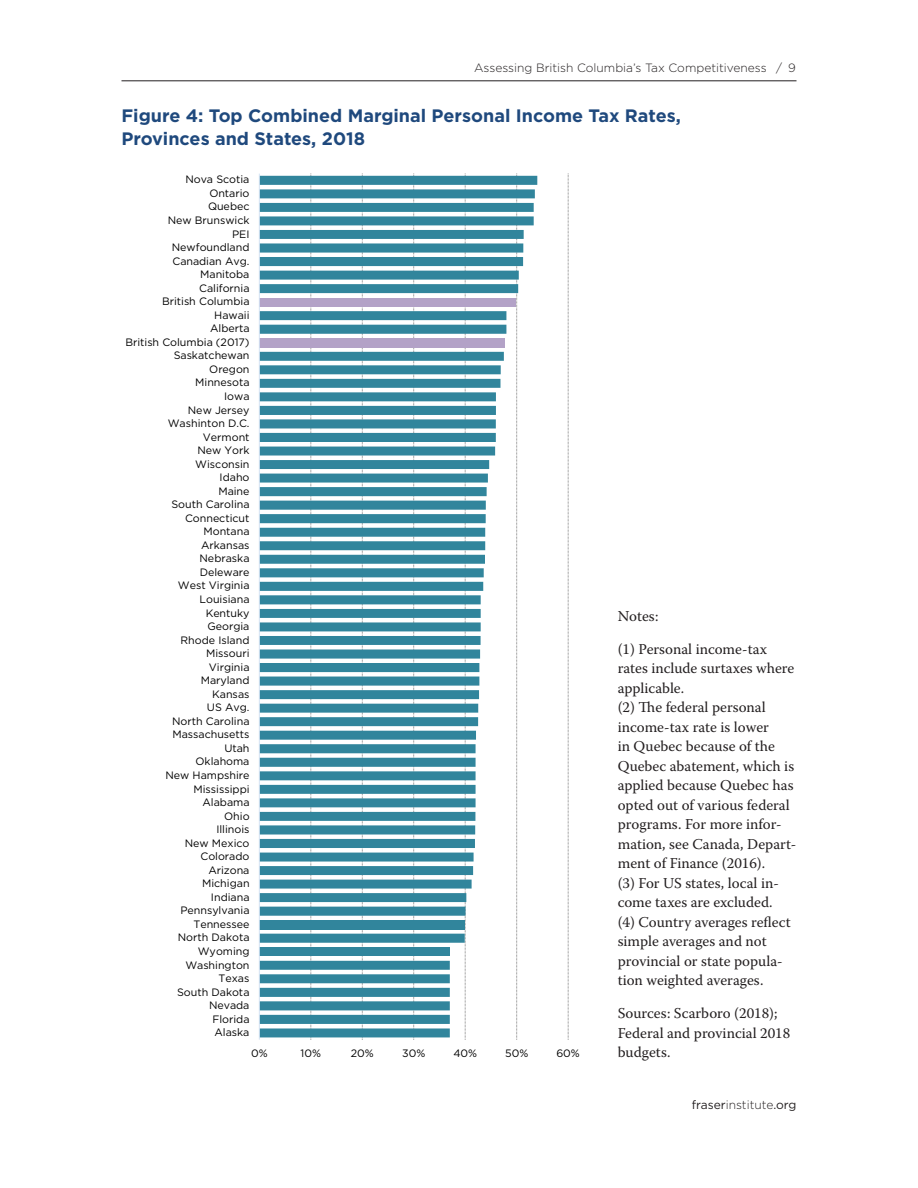
<style>
.page{position:relative;width:918px;height:1188px;background:#fff}
.page>*{position:absolute;margin:0;border:0;box-sizing:border-box;transform-origin:0 0}
.table_head_1{font:700 18px/22.5px "Gotham";color:#1f497d}
.table_source{font:15px/19.5px "Warnock Pro";color:#231f20}
.t1{font:300 12px "Gotham";color:#231f20}
.t2{font:12px "Gotham";color:#231f20}
.t3{font:10.65px "Gotham";color:#000}
.s1{font-weight:300}
</style>
<div class="page">
<hr style="left:122px;top:80px;width:674px;height:1px;background:#231f20">
<svg style="left:568px;top:174px;width:1px;height:866px"></svg>
<svg style="left:260px;top:176px;width:277px;height:861px"></svg>
<hr style="left:259px;top:174px;width:1px;height:866px;background:#d4e3f4">
<p class="t1" style="left:474px;top:60px;width:323px">Assessing British Columbia’s Tax Competitiveness / 9</p>
<p class="table_head_1" style="left:122px;top:105px;width:561px">Figure 4: Top Combined Marginal Personal Income Tax Rates,<br>Provinces and States, 2018</p>
<p class="t3" style="left:185px;top:173px;width:66px">Nova Scotia</p>
<p class="t3" style="left:209px;top:186px;width:42px">Ontario</p>
<p class="t3" style="left:208px;top:200px;width:43px">Quebec</p>
<p class="t3" style="left:168px;top:213px;width:83px">New Brunswick</p>
<p class="t3" style="left:232px;top:227px;width:19px">PEI</p>
<p class="t3" style="left:172px;top:240px;width:79px">Newfoundland</p>
<p class="t3" style="left:172px;top:254px;width:79px">Canadian Avg.</p>
<p class="t3" style="left:200px;top:268px;width:51px">Manitoba</p>
<p class="t3" style="left:199px;top:281px;width:52px">California</p>
<p class="t3" style="left:162px;top:295px;width:89px">British Columbia</p>
<p class="t3" style="left:214px;top:308px;width:37px">Hawaii</p>
<p class="t3" style="left:210px;top:322px;width:41px">Alberta</p>
<p class="t3" style="left:125px;top:335px;width:126px">British Columbia (2017)</p>
<p class="t3" style="left:174px;top:349px;width:77px">Saskatchewan</p>
<p class="t3" style="left:209px;top:362px;width:42px">Oregon</p>
<p class="t3" style="left:195px;top:376px;width:56px">Minnesota</p>
<p class="t3" style="left:224px;top:389px;width:27px">Iowa</p>
<p class="t3" style="left:188px;top:403px;width:63px">New Jersey</p>
<p class="t3" style="left:168px;top:416px;width:83px">Washinton D.C.</p>
<p class="t3" style="left:203px;top:430px;width:48px">Vermont</p>
<p class="t3" style="left:197px;top:444px;width:54px">New York</p>
<p class="t3" style="left:195px;top:457px;width:56px">Wisconsin</p>
<p class="t3" style="left:220px;top:471px;width:31px">Idaho</p>
<p class="t3" style="left:218px;top:484px;width:33px">Maine</p>
<p class="t3" style="left:171px;top:498px;width:80px">South Carolina</p>
<p class="t3" style="left:185px;top:511px;width:66px">Connecticut</p>
<p class="t3" style="left:204px;top:525px;width:48px">Montana</p>
<p class="t3" style="left:201px;top:538px;width:50px">Arkansas</p>
<p class="t3" style="left:200px;top:552px;width:52px">Nebraska</p>
<p class="t3" style="left:200px;top:565px;width:51px">Deleware</p>
<p class="t3" style="left:178px;top:579px;width:73px">West Virginia</p>
<p class="t3" style="left:200px;top:592px;width:52px">Louisiana</p>
<p class="t3" style="left:206px;top:606px;width:45px">Kentuky</p>
<p class="t3" style="left:208px;top:620px;width:43px">Georgia</p>
<p class="t3" style="left:181px;top:633px;width:70px">Rhode Island</p>
<p class="t3" style="left:206px;top:647px;width:45px">Missouri</p>
<p class="t3" style="left:209px;top:660px;width:42px">Virginia</p>
<p class="t3" style="left:201px;top:674px;width:50px">Maryland</p>
<p class="t3" style="left:212px;top:687px;width:39px">Kansas</p>
<p class="t3" style="left:207px;top:701px;width:44px">US Avg.</p>
<p class="t3" style="left:172px;top:714px;width:79px">North Carolina</p>
<p class="t3" style="left:172px;top:728px;width:79px">Massachusetts</p>
<p class="t3" style="left:224px;top:741px;width:27px">Utah</p>
<p class="t3" style="left:196px;top:755px;width:55px">Oklahoma</p>
<p class="t3" style="left:165px;top:768px;width:86px">New Hampshire</p>
<p class="t3" style="left:194px;top:782px;width:57px">Mississippi</p>
<p class="t3" style="left:202px;top:796px;width:49px">Alabama</p>
<p class="t3" style="left:224px;top:809px;width:27px">Ohio</p>
<p class="t3" style="left:216px;top:823px;width:35px">Illinois</p>
<p class="t3" style="left:185px;top:836px;width:66px">New Mexico</p>
<p class="t3" style="left:201px;top:850px;width:50px">Colorado</p>
<p class="t3" style="left:208px;top:863px;width:43px">Arizona</p>
<p class="t3" style="left:202px;top:877px;width:49px">Michigan</p>
<p class="t3" style="left:211px;top:890px;width:40px">Indiana</p>
<p class="t3" style="left:180px;top:904px;width:71px">Pennsylvania</p>
<p class="t3" style="left:194px;top:917px;width:57px">Tennessee</p>
<p class="t3" style="left:178px;top:931px;width:73px">North Dakota</p>
<p class="t3" style="left:198px;top:944px;width:53px">Wyoming</p>
<p class="t3" style="left:185px;top:958px;width:66px">Washington</p>
<p class="t3" style="left:219px;top:971px;width:32px">Texas</p>
<p class="t3" style="left:177px;top:985px;width:74px">South Dakota</p>
<p class="t3" style="left:209px;top:999px;width:42px">Nevada</p>
<p class="t3" style="left:212px;top:1012px;width:39px">Florida</p>
<p class="t3" style="left:214px;top:1026px;width:36px">Alaska</p>
<p class="table_source" style="left:618px;top:606px;width:42px">Notes:</p>
<p class="table_source" style="left:618px;top:639px;width:180px">(1) Personal income-tax rates include surtaxes where applicable.<br>(2) The federal personal income-tax rate is lower<br>in Quebec because of the<br>Quebec abatement, which is applied because Quebec has opted out of various federal programs. For more infor&shy;mation, see Canada, Depart&shy;ment of Finance (2016).<br>(3) For US states, local in&shy;come taxes are excluded.<br>(4) Country averages reflect simple averages and not provincial or state popula&shy;tion weighted averages.</p>
<p class="table_source" style="left:618px;top:1003px;width:174px">Sources: Scarboro (2018);<br>Federal and provincial 2018</p>
<p class="t3" style="left:251px;top:1046px;width:18px">0%</p>
<p class="t3" style="left:301px;top:1046px;width:22px">10%</p>
<p class="t3" style="left:351px;top:1046px;width:24px">20%</p>
<p class="t3" style="left:402px;top:1046px;width:25px">30%</p>
<p class="t3" style="left:453px;top:1046px;width:25px">40%</p>
<p class="t3" style="left:505px;top:1046px;width:25px">50%</p>
<p class="t3" style="left:556px;top:1046px;width:25px">60%</p>
<p class="table_source" style="left:618px;top:1042px;width:54px">budgets.</p>
<p class="t2" style="left:692px;top:1097px;width:106px">fraser<span class="s1">institute</span>.org</p>
</div>
